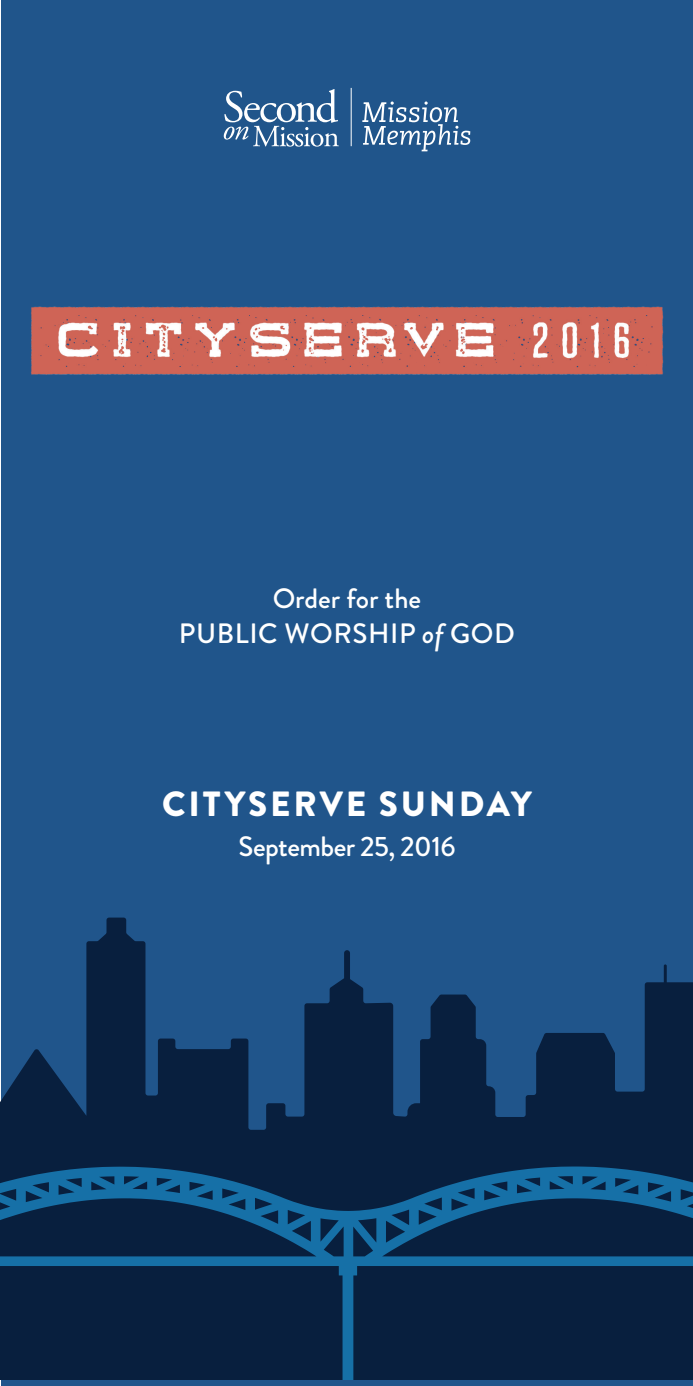
<style>
.page{position:relative;width:693px;height:1386px;background:#fff}
.page>*{position:absolute;margin:0;border:0;box-sizing:border-box;transform-origin:0 0}
.t1{font:900 35px "Brandon Grotesque";letter-spacing:.08em;color:#fff}
.t2{font:500 28px/35px "Brandon Grotesque";letter-spacing:.02em;color:#fff;text-align:center}
.t3{font:500 28px "Brandon Grotesque";letter-spacing:-.02em;color:#fff}
.s1{font-style:italic}
</style>
<div class="page">
<div style="left:2px;top:0;width:691px;height:1386px;background:#20558b"></div>
<svg style="left:1px;top:918px;width:692px;height:249px;fill:#081f3e"></svg>
<svg style="left:1px;top:1167px;width:692px;height:213px;background:#0a2e51"></svg>
<svg style="left:224px;top:89px;width:115px;height:58px"></svg>
<hr style="left:351px;top:88px;width:1px;height:58px;background:#fff">
<svg style="left:362px;top:102px;width:108px;height:49px"></svg>
<img style="left:31px;top:306px;width:633px;height:69px">
<p class="t2" style="left:179px;top:582px;width:338px">Order for the<br>PUBLIC WORSHIP <span class="s1">of</span> GOD</p>
<p class="t1" style="left:162px;top:779px;width:371px">CITYSERVE SUNDAY</p>
<p class="t3" style="left:239px;top:827px;width:218px">September 25, 2016</p>
</div>
